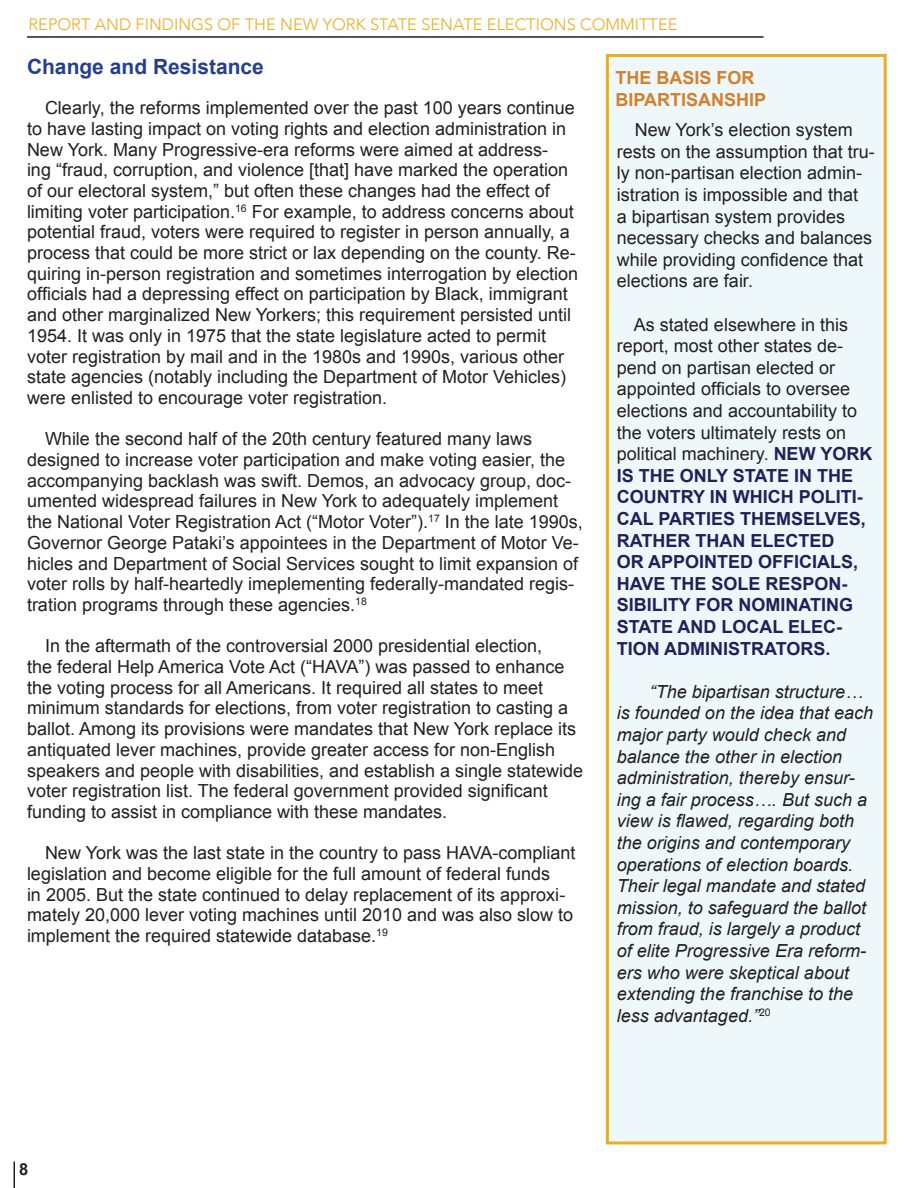
<style>
.page{position:relative;width:918px;height:1188px;background:#fff}
.page>*{position:absolute;margin:0;border:0;box-sizing:border-box;transform-origin:0 0}
.Heading_3{font:700 21px "Arial";color:#253f8e}
.t1{font:18px/20.7px "Arial";color:#231f20}
.t2{font:italic 18px/21.6px "Arial";color:#231f20}
.t3{font:700 18px/21.6px "Arial";color:#231f58}
.t4{font:700 18px "Arial";color:#d3802d}
.t5{font:300 16.5px "Avenir";color:#ebae20}
.t6{font:700 16.5px "Arial";color:#231f20}
.s1{font-weight:400;color:#231f20}
</style>
<div class="page">
<hr style="left:27px;top:36px;width:737px;height:2px;background:#231f20">
<svg style="left:14px;top:1162px;width:1px;height:26px"></svg>
<hr style="left:27px;top:1019px;width:108px;height:2px;background:#231f20">
<div style="left:606px;top:54px;width:281px;height:1090px;background:#eef8fb;border:3px solid #ebae20"></div>
<div style="left:0;top:1020px;width:305px;height:40px;background:#fff"></div>
<p class="t5" style="left:28px;top:14px;width:651px">REPORT AND FINDINGS OF THE NEW YORK STATE SENATE ELECTIONS COMMITTEE</p>
<p class="Heading_3" style="left:27px;top:52px;width:238px">Change and Resistance</p>
<p class="t1" style="left:27px;top:98px;width:553px;text-indent:18px">Clearly, the reforms implemented over the past 100 years continue to have lasting impact on voting rights and election administration in New York. Many Progressive-era reforms were aimed at address-<br>ing “fraud, corruption, and violence [that] have marked the operation of our electoral system,” but often these changes had the effect of limiting voter participation.<sup>16</sup> For example, to address concerns about potential fraud, voters were required to register in person annually, a process that could be more strict or lax depending on the county. Re&shy;quiring in-person registration and sometimes interrogation by election officials had a depressing effect on participation by Black, immigrant and other marginalized New Yorkers; this requirement persisted until 1954. It was only in 1975 that the state legislature acted to permit voter registration by mail and in the 1980s and 1990s, various other state agencies (notably including the Department of Motor Vehicles) were enlisted to encourage voter registration.</p>
<p class="t1" style="left:27px;top:429px;width:557px;text-indent:18px">While the second half of the 20th century featured many laws designed to increase voter participation and make voting easier, the accompanying backlash was swift. Demos, an advocacy group, doc&shy;umented widespread failures in New York to adequately implement the National Voter Registration Act (“Motor Voter”).<sup>17</sup> In the late 1990s, Governor George Pataki’s appointees in the Department of Motor Ve&shy;hicles and Department of Social Services sought to limit expansion of voter rolls by half-heartedly imeplementing federally-mandated regis&shy;tration programs through these agencies.<sup>18</sup></p>
<p class="t1" style="left:27px;top:636px;width:558px;text-indent:18px">In the aftermath of the controversial 2000 presidential election,<br>the federal Help America Vote Act (“HAVA”) was passed to enhance the voting process for all Americans. It required all states to meet minimum standards for elections, from voter registration to casting a ballot. Among its provisions were mandates that New York replace its antiquated lever machines, provide greater access for non-English speakers and people with disabilities, and establish a single statewide voter registration list. The federal government provided significant funding to assist in compliance with these mandates.</p>
<p class="t1" style="left:27px;top:843px;width:550px;text-indent:18px">New York was the last state in the country to pass HAVA-compliant legislation and become eligible for the full amount of federal funds<br>in 2005. But the state continued to delay replacement of its approxi&shy;mately 20,000 lever voting machines until 2010 and was also slow to implement the required statewide database.<sup>19</sup></p>
<p class="t4" style="left:615px;top:66px;width:141px">THE BASIS FOR</p>
<p class="t4" style="left:615px;top:88px;width:152px">BIPARTISANSHIP</p>
<p class="t1" style="left:617px;top:119px;width:259px;line-height:21.6px;text-indent:18px">New York’s election system rests on the assumption that tru&shy;ly non-partisan election admin&shy;istration is impossible and that<br>a bipartisan system provides necessary checks and balances while providing confidence that elections are fair.</p>
<p class="t3" style="left:617px;top:314px;width:257px;text-indent:17px"><span class="s1">As stated elsewhere in this report, most other states de&shy;pend on partisan elected or appointed officials to oversee elections and accountability to the voters ultimately rests on political machinery.</span> NEW YORK<br>IS THE ONLY STATE IN THE<br>COUNTRY IN WHICH POLITI-<br>CAL PARTIES THEMSELVES,<br>RATHER THAN ELECTED<br>OR APPOINTED OFFICIALS,<br>HAVE THE SOLE RESPON-<br>SIBILITY FOR NOMINATING<br>STATE AND LOCAL ELEC-<br>TION ADMINISTRATORS.</p>
<p class="t2" style="left:617px;top:681px;width:258px;text-indent:33px">“The bipartisan structure… is founded on the idea that each major party would check and balance the other in election administration, thereby ensur&shy;ing a fair process…. But such a view is flawed, regarding both the origins and contemporary operations of election boards.<br>Their legal mandate and stated mission, to safeguard the ballot from fraud, is largely a product of elite Progressive Era reform&shy;ers who were skeptical about extending the franchise to the less advantaged.”<sup>20</sup></p>
<p class="t6" style="left:19px;top:1158px;width:11px">8</p>
</div>
